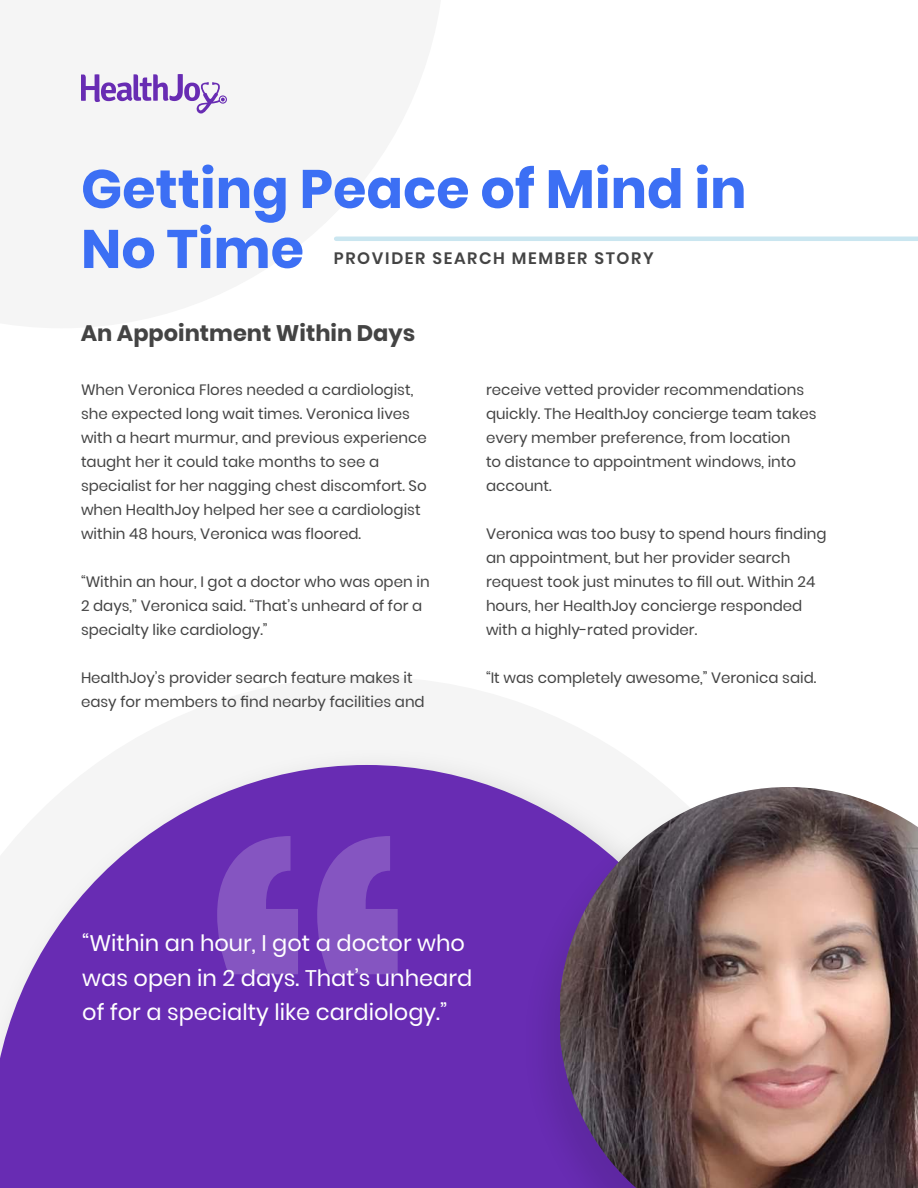
<style>
.page{position:relative;width:918px;height:1188px;background:#fff}
.page>*{position:absolute;margin:0;border:0;box-sizing:border-box;transform-origin:0 0}
.t1{font:700 54px/60px "Poppins";color:#3c6ff4}
.t2{font:22.5px/34.5px "Poppins";color:#fff}
.t3{font:700 22.5px "Poppins";color:#444}
.t4{font:600 16.5px "Poppins";letter-spacing:.1em;color:#444}
.t5{font:15px/24px "Poppins";color:#444}
</style>
<div class="page">
<div style="left:0;top:745px;width:783px;height:443px;background:#f5f5f5"></div>
<svg style="left:0;top:765px;width:520px;height:423px;background:#7d4abc"></svg>
<svg style="left:81px;top:74px;width:146px;height:40px"></svg>
<hr style="left:336px;top:237px;width:582px;height:4px;background:#cae6f0">
<svg style="left:217px;top:836px;width:181px;height:138px;background:#7b47bc"></svg>
<div style="left:520px;top:782px;width:398px;height:406px;background:#000;opacity:.1"></div>
<img style="left:560px;top:787px;width:358px;height:401px">
<h1 class="t1" style="left:81px;top:164px;width:667px">Getting Peace of Mind in<br>No Time</h1>
<p class="t4" style="left:334px;top:249px;width:321px">PROVIDER SEARCH MEMBER STORY</p>
<h2 class="t3" style="left:81px;top:323px;width:336px">An Appointment Within Days</h2>
<p class="t5" style="left:81px;top:380px;width:347px">When Veronica Flores needed a cardiologist, she expected long wait times. Veronica lives with a heart murmur, and previous experience taught her it could take months to see a specialist for her nagging chest discomfort. So when HealthJoy helped her see a cardiologist within 48 hours, Veronica was floored.</p>
<p class="t5" style="left:81px;top:572px;width:350px">“Within an hour, I got a doctor who was open in<br>2 days,” Veronica said. “That’s unheard of for a specialty like cardiology.”</p>
<p class="t5" style="left:81px;top:668px;width:345px">HealthJoy’s provider search feature makes it easy for members to find nearby facilities and</p>
<p class="t5" style="left:486px;top:380px;width:332px">receive vetted provider recommendations quickly. The HealthJoy concierge team takes every member preference, from location<br>to distance to appointment windows, into account.</p>
<p class="t5" style="left:486px;top:522px;width:342px">Veronica was too busy to spend hours finding an appointment, but her provider search request took just minutes to fill out. Within 24 hours, her HealthJoy concierge responded with a highly-rated provider.</p>
<p class="t5" style="left:486px;top:668px;width:332px">“It was completely awesome,” Veronica said.</p>
<h2 class="t2" style="left:82px;top:928px;width:391px">“Within an hour, I got a doctor who was open in 2 days. That’s unheard of for a specialty like cardiology.”</h2>
</div>
